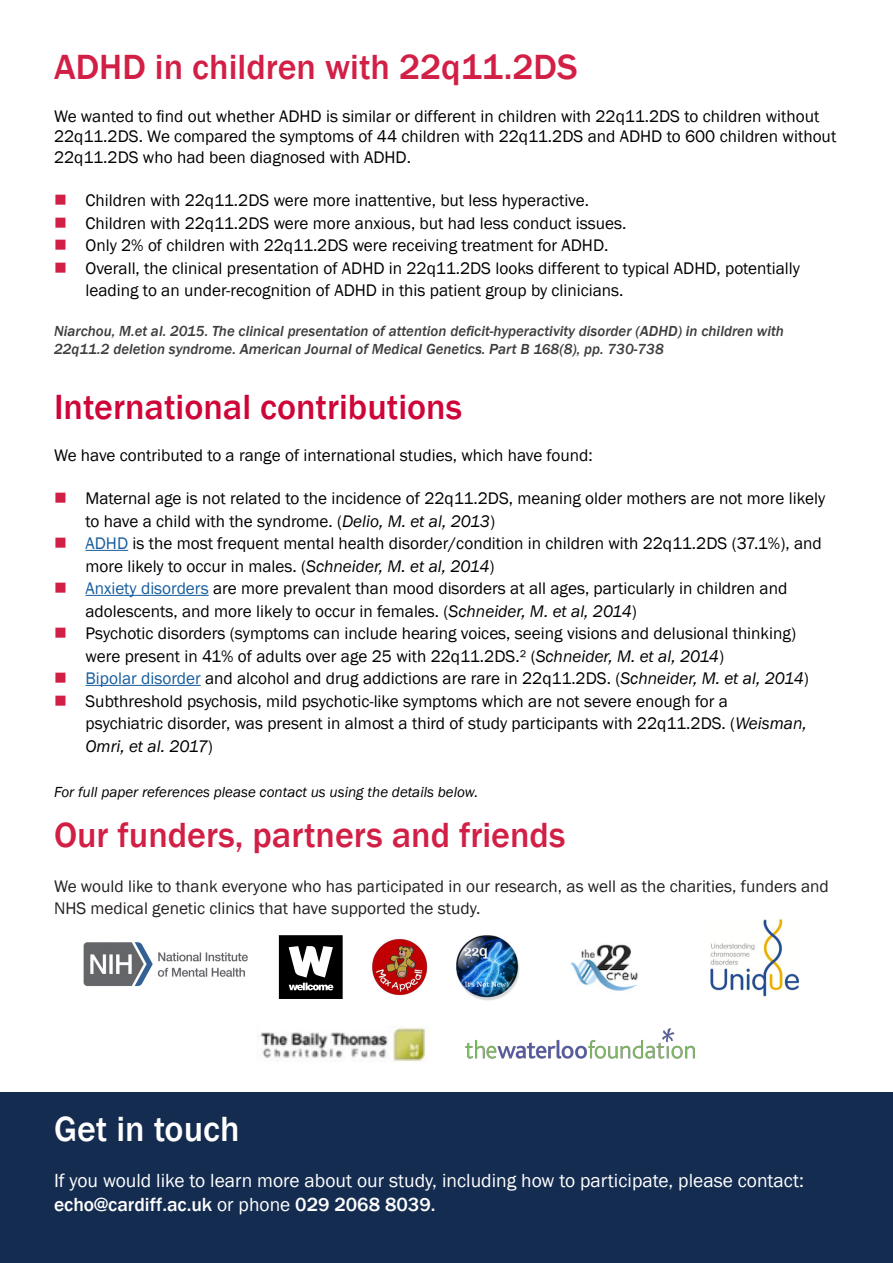
<style>
.page{position:relative;width:893px;height:1263px;background:#fff}
.page>*{position:absolute;margin:0;border:0;box-sizing:border-box;transform-origin:0 0}
.t1{font:500 36px "Franklin Gothic";color:#d21f46}
.t2{font:500 36px "Franklin Gothic";color:#ce0538}
.t3{font:500 36px "Franklin Gothic";color:#fff}
.t4{font:19.5px/23.4px "Franklin Gothic";color:#fff}
.t5{font:17.25px/22.5px "Franklin Gothic";color:#000001}
.t6{font:17.25px/22.5px "Franklin Gothic";color:#231f20}
.t7{font:italic 500 15px/18px "Franklin Gothic";color:#3e3e3f}
.t8{font:italic 15px "Franklin Gothic";color:#000001}
.s1{color:#d21f46}
.s2{font-style:italic}
.s3{color:#175d9e}
.s4{font-weight:500}
</style>
<div class="page">
<hr style="left:86px;top:550px;width:42px;height:1px;background:#175d9e">
<hr style="left:86px;top:595px;width:123px;height:1px;background:#175d9e">
<hr style="left:86px;top:685px;width:115px;height:1px;background:#175d9e">
<img style="left:465px;top:1028px;width:230px;height:31px">
<svg style="left:279px;top:935px;width:64px;height:64px"></svg>
<img style="left:83px;top:942px;width:165px;height:45px">
<div style="left:0;top:1093px;width:893px;height:170px;background:#152c51"></div>
<img style="left:372px;top:939px;width:56px;height:57px">
<img style="left:710px;top:919px;width:90px;height:78px">
<img style="left:456px;top:935px;width:64px;height:66px">
<img style="left:570px;top:944px;width:68px;height:47px">
<img style="left:261px;top:1027px;width:167px;height:35px">
<p class="t1" style="left:54px;top:45px;width:525px">ADHD in children with 22q11.2DS</p>
<p class="t5" style="left:54px;top:106px;width:784px;line-height:20.7px">We wanted to find out whether ADHD is similar or different in children with 22q11.2DS to children without<br>22q11.2DS. We compared the symptoms of 44 children with 22q11.2DS and ADHD to 600 children without<br>22q11.2DS who had been diagnosed with ADHD.</p>
<p class="t5" style="left:54px;top:189px;width:537px"><span class="s1">■</span> Children with 22q11.2DS were more inattentive, but less hyperactive.</p>
<p class="t5" style="left:54px;top:212px;width:574px"><span class="s1">■</span> Children with 22q11.2DS were more anxious, but had less conduct issues.</p>
<p class="t5" style="left:54px;top:234px;width:556px"><span class="s1">■</span> Only 2% of children with 22q11.2DS were receiving treatment for ADHD.</p>
<p class="t5" style="left:85px;top:257px;width:716px;text-indent:-31px"><span class="s1">■</span> Overall, the clinical presentation of ADHD in 22q11.2DS looks different to typical ADHD, potentially leading to an under-recognition of ADHD in this patient group by clinicians.</p>
<p class="t7" style="left:54px;top:322px;width:731px">Niarchou, M.et al. 2015. The clinical presentation of attention deficit-hyperactivity disorder (ADHD) in children with<br>22q11.2 deletion syndrome. American Journal of Medical Genetics. Part B 168(8), pp. 730-738</p>
<p class="t2" style="left:54px;top:384px;width:410px">International contributions</p>
<p class="t5" style="left:54px;top:444px;width:540px">We have contributed to a range of international studies, which have found:</p>
<p class="t5" style="left:85px;top:487px;width:741px;text-indent:-31px"><span class="s1">■</span> Maternal age is not related to the incidence of 22q11.2DS, meaning older mothers are not more likely to have a child with the syndrome. (<span class="s2">Delio, M. et al, 2013</span>)</p>
<p class="t5" style="left:85px;top:532px;width:738px;text-indent:-31px"><span class="s1">■</span> <span class="s3">ADHD</span> is the most frequent mental health disorder/condition in children with 22q11.2DS (37.1%), and more likely to occur in males. (<span class="s2">Schneider, M. et al, 2014</span>)</p>
<p class="t5" style="left:85px;top:577px;width:703px;text-indent:-31px"><span class="s1">■</span> <span class="s3">Anxiety disorders</span> are more prevalent than mood disorders at all ages, particularly in children and adolescents, and more likely to occur in females. (<span class="s2">Schneider, M. et al, 2014</span>)</p>
<p class="t5" style="left:85px;top:622px;width:712px;text-indent:-31px"><span class="s1">■</span> Psychotic disorders (symptoms can include hearing voices, seeing visions and delusional thinking) were present in 41% of adults over age 25 with 22q11.2DS.² (<span class="s2">Schneider, M. et al, 2014</span>)</p>
<p class="t5" style="left:54px;top:667px;width:756px"><span class="s1">■</span> <span class="s3">Bipolar disorder</span> and alcohol and drug addictions are rare in 22q11.2DS. (<span class="s2">Schneider, M. et al, 2014</span>)</p>
<p class="t5" style="left:85px;top:690px;width:723px;text-indent:-31px"><span class="s1">■</span> Subthreshold psychosis, mild psychotic-like symptoms which are not severe enough for a psychiatric disorder, was present in almost a third of study participants with 22q11.2DS. (<span class="s2">Weisman,<br>Omri, et al. 2017</span>)</p>
<p class="t8" style="left:54px;top:782px;width:426px">For full paper references please contact us using the details below.</p>
<p class="t1" style="left:54px;top:812px;width:513px">Our funders, partners and friends</p>
<p class="t6" style="left:54px;top:875px;width:776px">We would like to thank everyone who has participated in our research, as well as the charities, funders and<br>NHS medical genetic clinics that have supported the study.</p>
<p class="t3" style="left:54px;top:1107px;width:187px">Get in touch</p>
<p class="t4" style="left:54px;top:1169px;width:751px">If you would like to learn more about our study, including how to participate, please contact: <span class="s4">echo@cardiff.ac.uk</span> or phone <span class="s4">029 2068 8039.</span></p>
</div>
